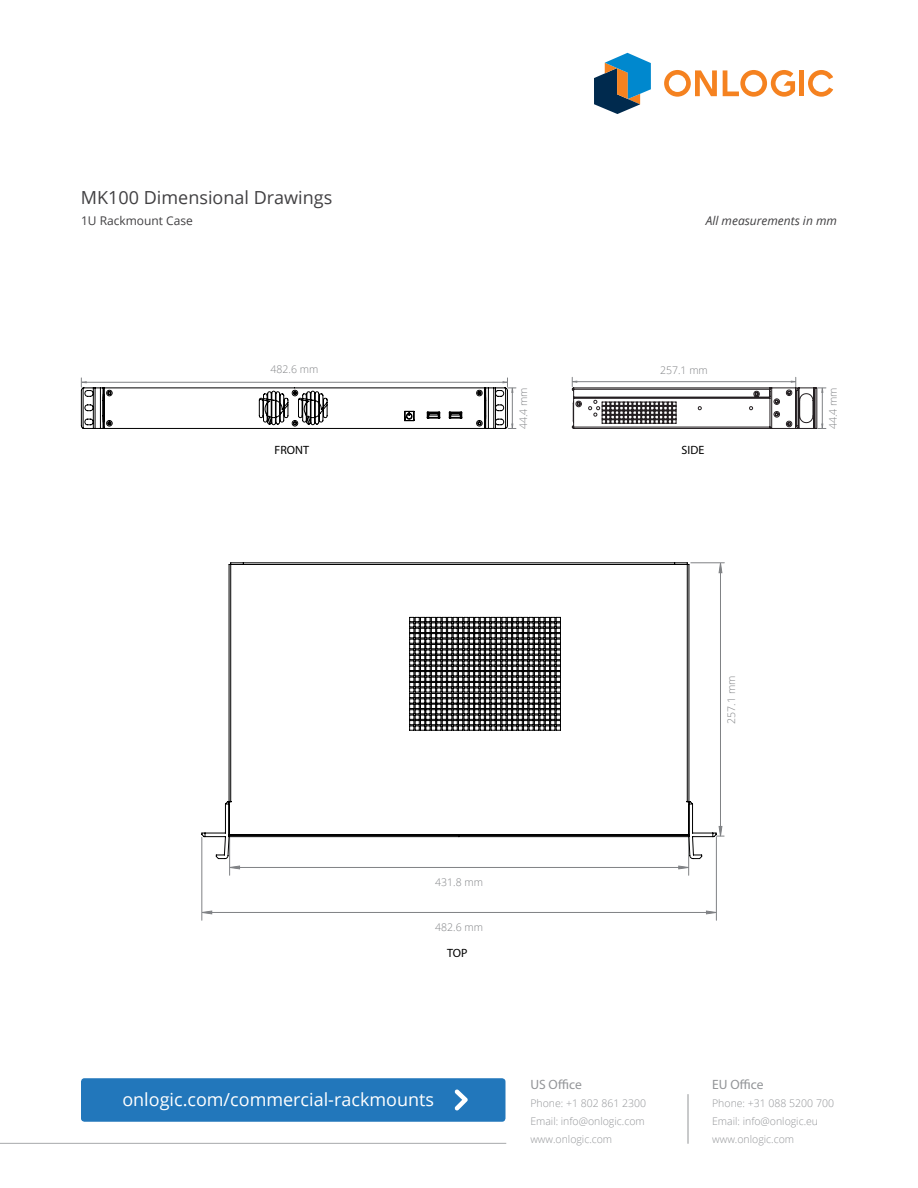
<style>
.page{position:relative;width:918px;height:1188px;background:#fff}
.page>*{position:absolute;margin:0;border:0;box-sizing:border-box;transform-origin:0 0}
.t1{font:18px "Open Sans";color:#fff}
.t2{font:18px "Open Sans";color:#414042}
.t3{font:13.5px "Myriad Pro";color:#939598}
.t4{font:italic 12px "Open Sans";color:#414042}
.t5{font:12px "Open Sans";color:#414042}
.t6{font:12px "Myriad Pro";color:#000}
.t7{font:300 10.5px/18px "Open Sans";color:#939598}
.t8{font:300 10.5px "Open Sans";color:#808285}
</style>
<div class="page">
<div style="left:81px;top:1078px;width:425px;height:44px;background:#27b;border-radius:4px"></div>
<svg style="left:455px;top:1089px;width:13px;height:22px"></svg>
<hr style="left:688px;top:837px;width:1px;height:38px;background:#808285">
<hr style="left:229px;top:837px;width:1px;height:38px;background:#808285">
<hr style="left:237px;top:867px;width:444px;height:1px;background:#808285">
<svg style="left:678px;top:865px;width:11px;height:5px"></svg>
<svg style="left:229px;top:865px;width:11px;height:5px"></svg>
<hr style="left:691px;top:562px;width:33px;height:1px;background:#808285">
<hr style="left:720px;top:571px;width:1px;height:258px;background:#808285">
<svg style="left:718px;top:562px;width:5px;height:11px"></svg>
<svg style="left:717px;top:826px;width:7px;height:11px"></svg>
<svg style="left:201px;top:562px;width:516px;height:298px"></svg>
<svg style="left:80px;top:378px;width:436px;height:51px"></svg>
<svg style="left:571px;top:377px;width:255px;height:52px"></svg>
<hr style="left:716px;top:837px;width:1px;height:83px;background:#808285">
<hr style="left:201px;top:837px;width:1px;height:83px;background:#808285">
<hr style="left:209px;top:912px;width:500px;height:1px;background:#808285">
<svg style="left:706px;top:910px;width:11px;height:5px"></svg>
<svg style="left:201px;top:910px;width:11px;height:5px"></svg>
<hr style="left:0;top:1143px;width:506px;height:1px;background:#a7a9ac">
<hr style="left:688px;top:1094px;width:1px;height:50px;background:#939598">
<div style="left:799px;top:70px;width:5px;height:26px;background:#f58220"></div>
<svg style="left:664px;top:70px;width:53px;height:27px"></svg>
<svg style="left:723px;top:70px;width:72px;height:27px"></svg>
<svg style="left:808px;top:70px;width:25px;height:27px"></svg>
<svg style="left:594px;top:53px;width:57px;height:61px"></svg>
<h1 class="t2" style="left:81px;top:185px;width:253px">MK100 Dimensional Drawings</h1>
<p class="t5" style="left:81px;top:212px;width:114px">1U Rackmount Case</p>
<p class="t4" style="left:706px;top:212px;width:133px">All measurements in mm</p>
<p class="t8" style="left:271px;top:362px;width:49px">482.6 mm</p>
<p class="t8" style="left:660px;top:363px;width:49px">257.1 mm</p>
<p class="t8" style="left:516px;top:429px;width:43px;rotate:-90deg">44.4 mm</p>
<p class="t8" style="left:826px;top:429px;width:43px;rotate:-90deg">44.4 mm</p>
<p class="t6" style="left:275px;top:442px;width:36px">FRONT</p>
<p class="t6" style="left:682px;top:442px;width:24px">SIDE</p>
<p class="t8" style="left:435px;top:875px;width:49px">431.8 mm</p>
<p class="t8" style="left:435px;top:920px;width:49px">482.6 mm</p>
<p class="t6" style="left:447px;top:946px;width:22px">TOP</p>
<h1 class="t1" style="left:122px;top:1088px;width:313px">onlogic.com/commercial-rackmounts</h1>
<p class="t3" style="left:530px;top:1076px;width:53px">US Office</p>
<p class="t7" style="left:530px;top:1093px;width:117px">Phone: +1 802 861 2300<br>Email: info@onlogic.com www.onlogic.com</p>
<p class="t8" style="left:724px;top:724px;width:49px;rotate:-90deg">257.1 mm</p>
<p class="t3" style="left:712px;top:1076px;width:53px">EU Office</p>
<p class="t7" style="left:712px;top:1093px;width:123px">Phone: +31 088 5200 700<br>Email: info@onlogic.eu www.onlogic.com</p>
</div>
